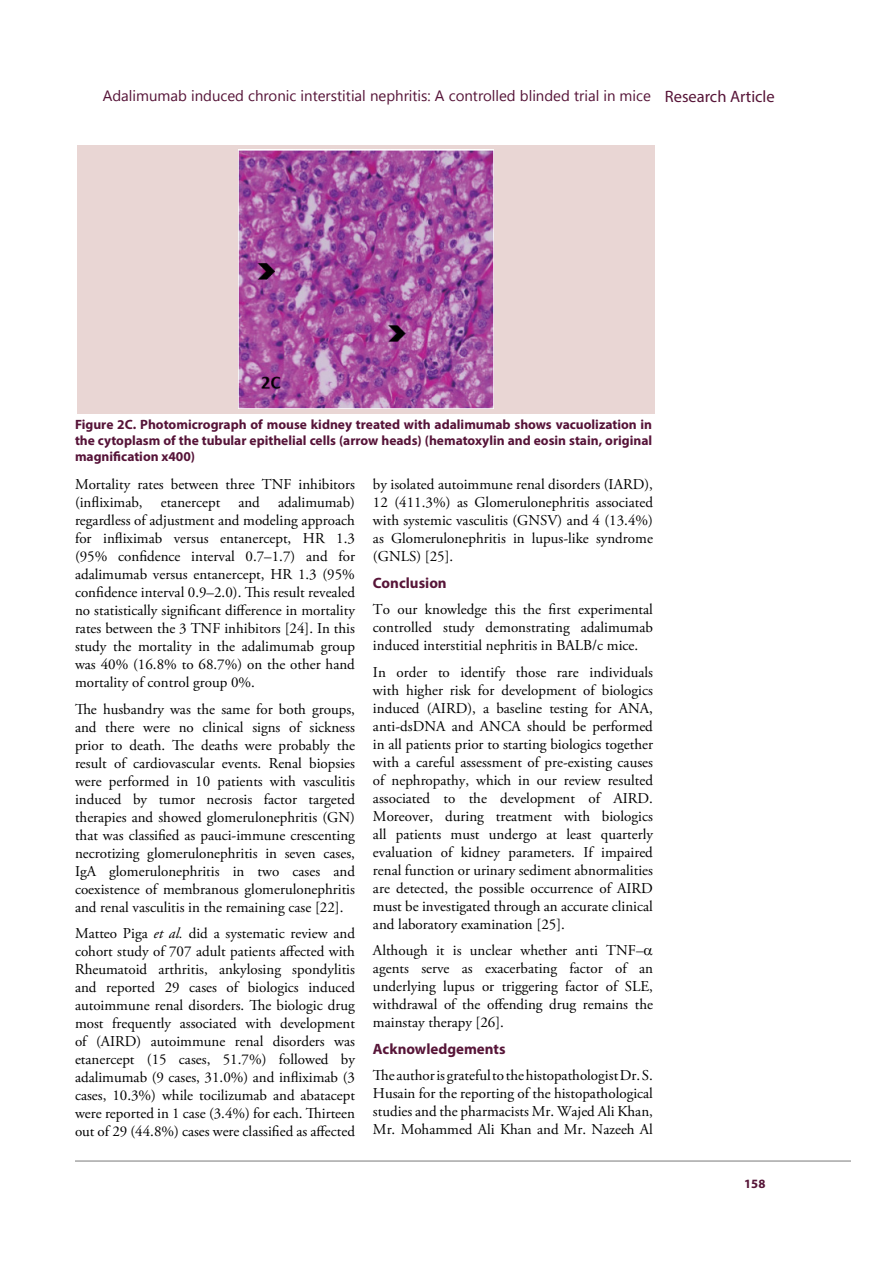
<style>
.page{position:relative;width:893px;height:1263px;background:#fff}
.page>*{position:absolute;margin:0;border:0;box-sizing:border-box;transform-origin:0 0}
.t1{font:15px/18px "Adobe Garamond Pro";color:#000;text-align:justify}
.t2{font:15px "Segoe UI";color:#551337}
.t3{font:700 15px "Myriad Pro";color:#571538}
.t4{font:700 13.5px/16.2px "Myriad Pro";color:#561338;text-align:justify}
.t5{font:700 12.75px "Myriad Pro";color:#571538}
.s1{font-family:"Myriad Pro";font-size:16.5px;color:#571538}
.s2{font-style:italic}
.s3{color:#0d0d0d}
</style>
<div class="page">
<hr style="left:75px;top:1160px;width:776px;height:2px;background:#a6a6a6">
<div style="left:77px;top:145px;width:577px;height:269px;background:#e9d6d4"></div>
<img style="left:238px;top:150px;width:255px;height:258px">
<p class="t2" style="left:103px;top:86px;width:673px">Adalimumab induced chronic interstitial nephritis: A controlled blinded trial in mice <span class="s1">Research Article</span></p>
<p class="t4" style="left:75px;top:416px;width:579px">Figure 2C. Photomicrograph of mouse kidney treated with adalimumab shows vacuolization in the cytoplasm of the tubular epithelial cells (arrow heads) (hematoxylin and eosin stain, original magnification x400)</p>
<p class="t1" style="left:75px;top:476px;width:281px">Mortality rates between three TNF inhibitors (infliximab, etanercept and adalimumab) regardless of adjustment and modeling approach for infliximab versus entanercept, HR 1.3 (95% confidence interval 0.7–1.7) and for adalimumab versus entanercept, HR 1.3 (95% confidence interval 0.9–2.0). This result revealed no statistically significant difference in mortality rates between the 3 TNF inhibitors [24]. In this study the mortality in the adalimumab group was 40% (16.8% to 68.7%) on the other hand mortality of control group 0%.</p>
<p class="t1" style="left:75px;top:701px;width:281px">The husbandry was the same for both groups, and there were no clinical signs of sickness prior to death. The deaths were probably the result of cardiovascular events. Renal biopsies were performed in 10 patients with vasculitis induced by tumor necrosis factor targeted therapies and showed glomerulonephritis (GN) that was classified as pauci-immune crescenting necrotizing glomerulonephritis in seven cases, IgA glomerulonephritis in two cases and coexistence of membranous glomerulonephritis and renal vasculitis in the remaining case [22].</p>
<p class="t1" style="left:75px;top:925px;width:281px">Matteo Piga <span class="s2">et al.</span> did a systematic review and cohort study of 707 adult patients affected with Rheumatoid arthritis, ankylosing spondylitis and reported 29 cases of biologics induced autoimmune renal disorders. The biologic drug most frequently associated with development of (AIRD) autoimmune renal disorders was etanercept (15 cases, 51.7%) followed by adalimumab (9 cases, 31.0%) and infliximab (3 cases, 10.3%) while tocilizumab and abatacept were reported in 1 case (3.4%) for each. Thirteen out of 29 (44.8%) cases were classified as affected</p>
<p class="t1" style="left:373px;top:476px;width:281px">by isolated autoimmune renal disorders (IARD), 12 (411.3%) as Glomerulonephritis associated with systemic vasculitis (GNSV) and 4 (13.4%) as Glomerulonephritis in lupus-like syndrome (GNLS) [25].</p>
<p class="t3" style="left:373px;top:573px;width:75px">Conclusion</p>
<p class="t1" style="left:373px;top:601px;width:281px">To our knowledge this the first experimental controlled study demonstrating adalimumab induced interstitial nephritis in BALB/c mice.</p>
<p class="t1" style="left:373px;top:664px;width:281px">In order to identify those rare individuals with higher risk for development of biologics induced (AIRD), a baseline testing for ANA, anti-dsDNA and ANCA should be performed in all patients prior to starting biologics together with a careful assessment of pre-existing causes of nephropathy, which in our review resulted associated to the development of AIRD.<br>Moreover, during treatment with biologics all patients must undergo at least quarterly evaluation of kidney parameters. If impaired renal function or urinary sediment abnormalities are detected, the possible occurrence of AIRD must be investigated through an accurate clinical and laboratory examination [25].</p>
<p class="t1" style="left:373px;top:942px;width:281px;text-align:left">Although it is unclear whether anti TNF<span class="s3">– </span>agents serve as exacerbating factor of an underlying lupus or triggering factor of SLE, withdrawal of the offending drug remains the mainstay therapy [26].</p>
<p class="t3" style="left:373px;top:1039px;width:134px">Acknowledgements</p>
<p class="t1" style="left:373px;top:1067px;width:281px">The author is grateful to the histopathologist Dr. S.<br>Husain for the reporting of the histopathological studies and the pharmacists Mr. Wajed Ali Khan, Mr. Mohammed Ali Khan and Mr. Nazeeh Al</p>
<p class="t5" style="left:744px;top:1176px;width:23px">158</p>
</div>
